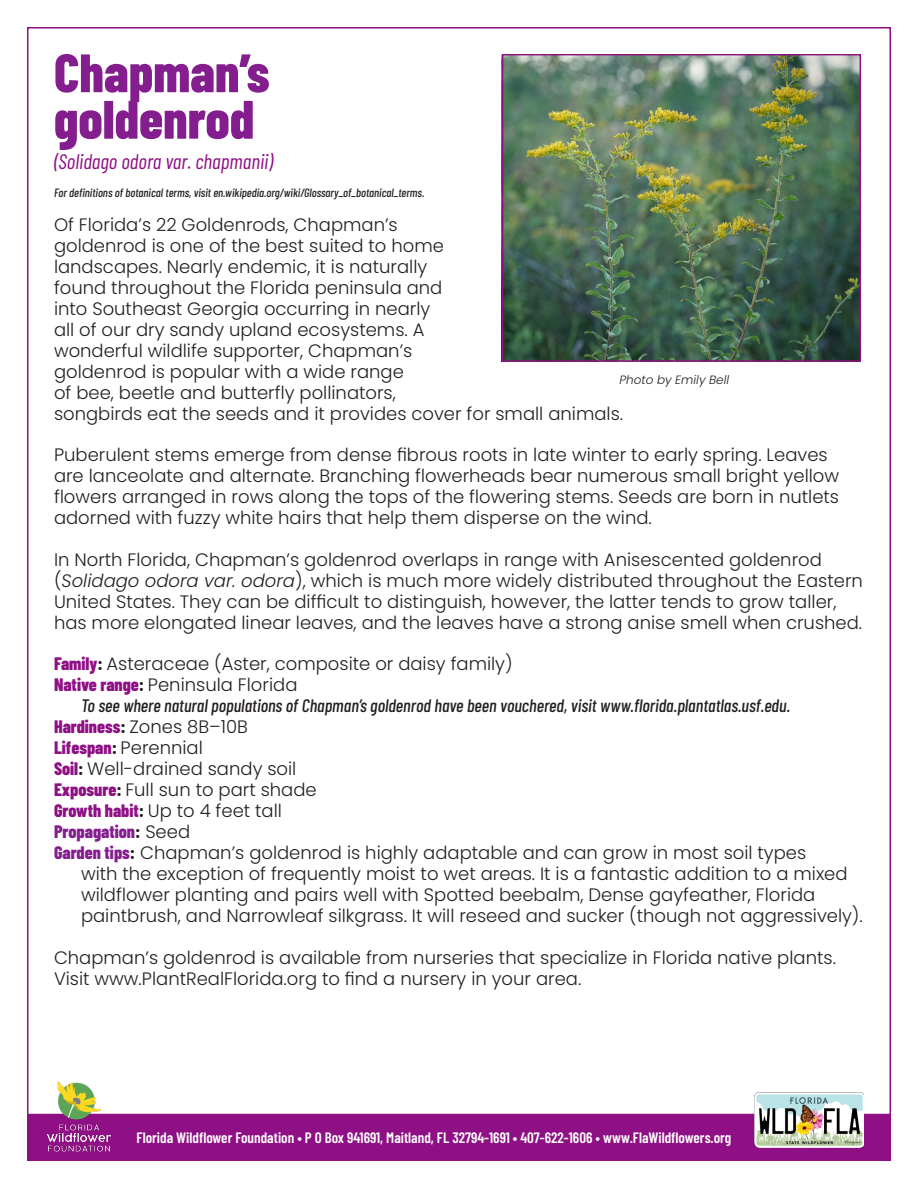
<style>
.page{position:relative;width:918px;height:1188px;background:#fff}
.page>*{position:absolute;margin:0;border:0;box-sizing:border-box;transform-origin:0 0}
.t1{font:800 54px/46.5px "Barlow Condensed";color:#841e8f}
.t2{font:italic 21px "Barlow Condensed";color:#8f0f84}
.t3{font:300 18px/21px "Poppins";color:#231f20}
.t4{font:italic 500 18px "Barlow Condensed";color:#231f20}
.t5{font:800 18px "Barlow Condensed";color:#841e8f}
.t6{font:600 15px "Barlow Condensed";color:#fff}
.t7{font:italic 500 12px "Barlow Condensed";color:#231f20}
.t8{font:italic 300 12px "Poppins";color:#231f20}
.s1{font-style:italic}
.s2{font-family:"Barlow Condensed";font-weight:800;color:#8f0f84}
.s3{font-family:"Barlow Condensed";font-weight:800}
.s4{color:#231f20}
.s5{font-family:"Poppins";font-weight:300;color:#231f20}
.s6{font-family:"Barlow Condensed";font-weight:800;color:#841e8f}
</style>
<div class="page">
<div style="left:27px;top:1114px;width:864px;height:47px;background:#8f0f84"></div>
<img style="left:754px;top:1092px;width:110px;height:55px">
<img style="left:504px;top:56px;width:355px;height:304px">
<div style="left:502px;top:54px;width:359px;height:308px;border:1px solid #8f0f84"></div>
<img style="left:44px;top:1082px;width:70px;height:70px">
<p class="t1" style="left:54px;top:47px;width:217px">Chapman’s goldenrod</p>
<p class="t2" style="left:54px;top:146px;width:220px">(Solidago odora var. chapmanii)</p>
<p class="t7" style="left:54px;top:184px;width:372px">For definitions of botanical terms, visit en.wikipedia.org/wiki/Glossary_of_botanical_terms.</p>
<p class="t3" style="left:54px;top:214px;width:571px">Of Florida’s 22 Goldenrods, Chapman’s<br>goldenrod is one of the best suited to home<br>landscapes. Nearly endemic, it is naturally<br>found throughout the Florida peninsula and<br>into Southeast Georgia occurring in nearly<br>all of our dry sandy upland ecosystems. A<br>wonderful wildlife supporter, Chapman’s<br>goldenrod is popular with a wide range<br>of bee, beetle and butterfly pollinators,<br>songbirds eat the seeds and it provides cover for small animals.</p>
<p class="t3" style="left:54px;top:445px;width:787px">Puberulent stems emerge from dense fibrous roots in late winter to early spring. Leaves are lanceolate and alternate. Branching flowerheads bear numerous small bright yellow flowers arranged in rows along the tops of the flowering stems. Seeds are born in nutlets adorned with fuzzy white hairs that help them disperse on the wind.</p>
<p class="t3" style="left:54px;top:549px;width:810px">In North Florida, Chapman’s goldenrod overlaps in range with Anisescented goldenrod (<span class="s1">Solidago odora var. odora</span>), which is much more widely distributed throughout the Eastern United States. They can be difficult to distinguish, however, the latter tends to grow taller, has more elongated linear leaves, and the leaves have a strong anise smell when crushed.</p>
<p class="t3" style="left:54px;top:653px;width:460px"><span class="s2">Family</span><span class="s3">:</span> Asteraceae (Aster, composite or daisy family)</p>
<p class="t3" style="left:54px;top:674px;width:245px"><span class="s2">Native range</span><span class="s3">:</span> Peninsula Florida</p>
<p class="t4" style="left:81px;top:693px;width:711px">To see where natural populations of Chapman’s goldenrod have been vouchered, visit www.florida.plantatlas.usf.edu.</p>
<p class="t3" style="left:54px;top:716px;width:195px"><span class="s2">Hardiness</span><span class="s3">:</span> Zones 8B–10B</p>
<p class="t3" style="left:54px;top:737px;width:150px"><span class="s2">Lifespan</span><span class="s3">:</span> Perennial</p>
<p class="t3" style="left:54px;top:758px;width:244px"><span class="s2">Soil</span><span class="s3">:</span> Well-drained sandy soil</p>
<p class="t3" style="left:54px;top:779px;width:264px"><span class="s2">Exposure</span><span class="s3">:</span> Full sun to part shade</p>
<p class="t3" style="left:54px;top:800px;width:230px"><span class="s2">Growth habit</span><span class="s3">:</span> Up to 4 feet tall</p>
<p class="t5" style="left:54px;top:819px;width:138px">Propagation<span class="s4">:</span> <span class="s5">Seed</span></p>
<p class="t3" style="left:81px;top:842px;width:783px;text-indent:-27px"><span class="s6">Garden tips</span><span class="s3">:</span> Chapman’s goldenrod is highly adaptable and can grow in most soil types<br>with the exception of frequently moist to wet areas. It is a fantastic addition to a mixed wildflower planting and pairs well with Spotted beebalm, Dense gayfeather, Florida paintbrush, and Narrowleaf silkgrass. It will reseed and sucker (though not aggressively).</p>
<p class="t3" style="left:54px;top:947px;width:783px">Chapman’s goldenrod is available from nurseries that specialize in Florida native plants.<br>Visit www.PlantRealFlorida.org to find a nursery in your area.</p>
<p class="t8" style="left:619px;top:373px;width:111px">Photo by Emily Bell</p>
<p class="t6" style="left:137px;top:1127px;width:596px">Florida Wildflower Foundation • P O Box 941691, Maitland, FL 32794-1691 • 407-622-1606 • www.FlaWildflowers.org</p>
</div>
